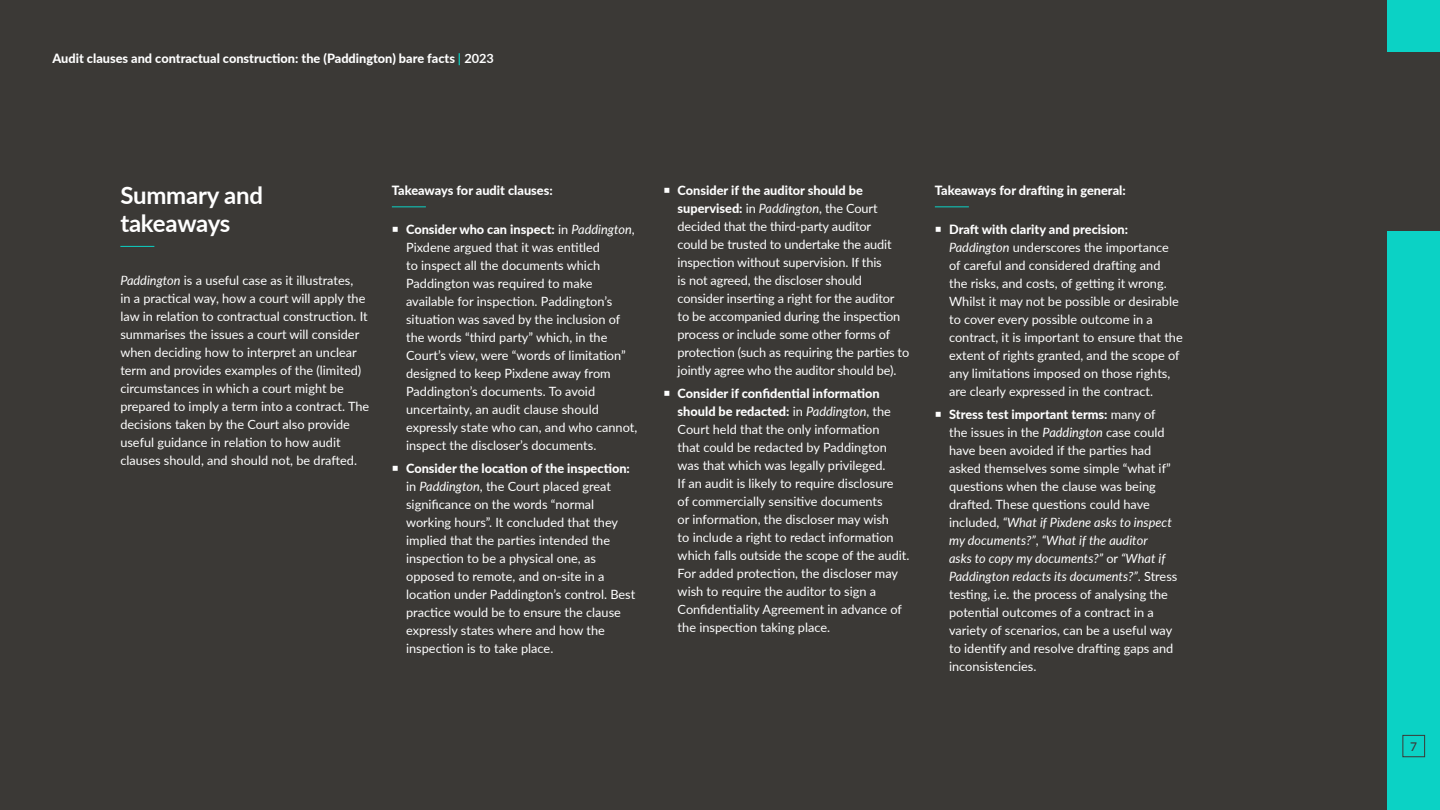
<style>
.page{position:relative;width:1440px;height:810px;background:#fff}
.page>*{position:absolute;margin:0;border:0;box-sizing:border-box;transform-origin:0 0}
.t1{font:700 24px/28.8px "Lato";letter-spacing:-.01em;color:#fff}
.t2{font:12.75px/18px "Lato";color:#fff}
.t3{font:800 12.75px "Lato";color:#fff}
.t4{font:500 12px "Lato";color:#3b3936}
.s1{font-weight:700;color:#0bd2c5}
.s2{font-weight:700}
.s3{font-style:italic}
.s4{font-weight:800}
</style>
<div class="page">
<div style="left:0;top:0;width:1388px;height:810px;background:#3b3936"></div>
<div style="left:1388px;top:0;width:52px;height:810px;background:#0bd2c5"></div>
<svg style="left:120px;top:246px;width:35px;height:1px"></svg>
<svg style="left:392px;top:207px;width:34px;height:1px"></svg>
<svg style="left:935px;top:207px;width:34px;height:1px"></svg>
<div style="left:1388px;top:53px;width:52px;height:178px;background:#3b3936"></div>
<div style="left:1402px;top:735px;width:23px;height:22px;border:1px solid #3b3936"></div>
<p class="t3" style="left:52px;top:49px;width:443px">Audit clauses and contractual construction: the (Paddington) bare facts <span class="s1">|</span> <span class="s2">2023</span></p>
<h1 class="t1" style="left:120px;top:179px;width:144px">Summary and takeaways</h1>
<p class="t2" style="left:120px;top:271px;width:250px"><span class="s3">Paddington</span> is a useful case as it illustrates,<br>in a practical way, how a court will apply the law in relation to contractual construction. It summarises the issues a court will consider when deciding how to interpret an unclear term and provides examples of the (limited) circumstances in which a court might be prepared to imply a term into a contract. The decisions taken by the Court also provide useful guidance in relation to how audit clauses should, and should not, be drafted.</p>
<p class="t3" style="left:392px;top:180px;width:162px">Takeaways for audit clauses:</p>
<p class="t2" style="left:406px;top:219px;width:233px"><span class="s4">Consider who can inspect:</span> in <span class="s3">Paddington</span>, Pixdene argued that it was entitled<br>to inspect all the documents which Paddington was required to make available for inspection. Paddington’s situation was saved by the inclusion of the words “third party” which, in the Court’s view, were “words of limitation” designed to keep Pixdene away from Paddington’s documents. To avoid uncertainty, an audit clause should expressly state who can, and who cannot, inspect the discloser’s documents.</p>
<p class="t2" style="left:406px;top:459px;width:231px"><span class="s4">Consider the location of the inspection: </span>in <span class="s3">Paddington</span>, the Court placed great significance on the words “normal working hours”. It concluded that they implied that the parties intended the inspection to be a physical one, as opposed to remote, and on-site in a location under Paddington’s control. Best practice would be to ensure the clause expressly states where and how the inspection is to take place.</p>
<p class="t2" style="left:678px;top:180px;width:233px"><span class="s4">Consider if the auditor should be supervised:</span> in <span class="s3">Paddington</span>, the Court decided that the third-party auditor<br>could be trusted to undertake the audit inspection without supervision. If this<br>is not agreed, the discloser should consider inserting a right for the auditor to be accompanied during the inspection process or include some other forms of protection (such as requiring the parties to jointly agree who the auditor should be).</p>
<p class="t2" style="left:678px;top:384px;width:233px"><span class="s4">Consider if confidential information should be redacted:</span> in <span class="s3">Paddington</span>, the Court held that the only information<br>that could be redacted by Paddington was that which was legally privileged.<br>If an audit is likely to require disclosure<br>of commercially sensitive documents<br>or information, the discloser may wish<br>to include a right to redact information which falls outside the scope of the audit.<br>For added protection, the discloser may wish to require the auditor to sign a Confidentiality Agreement in advance of the inspection taking place.</p>
<p class="t3" style="left:935px;top:180px;width:192px">Takeaways for drafting in general:</p>
<p class="t2" style="left:949px;top:219px;width:235px"><span class="s4">Draft with clarity and precision:<br></span><span class="s3">Paddington</span> underscores the importance of careful and considered drafting and<br>the risks, and costs, of getting it wrong.<br>Whilst it may not be possible or desirable to cover every possible outcome in a contract, it is important to ensure that the extent of rights granted, and the scope of any limitations imposed on those rights, are clearly expressed in the contract.</p>
<p class="t2" style="left:949px;top:405px;width:230px"><span class="s4">Stress test important terms:</span> many of<br>the issues in the <span class="s3">Paddington</span> case could have been avoided if the parties had asked themselves some simple “what if” questions when the clause was being drafted. These questions could have included, <span class="s3">“What if Pixdene asks to inspect my documents?”</span>, <span class="s3">“What if the auditor<br>asks to copy my documents?”</span> or <span class="s3">“What if Paddington redacts its documents?”</span>. Stress testing, i.e. the process of analysing the potential outcomes of a contract in a variety of scenarios, can be a useful way to identify and resolve drafting gaps and inconsistencies.</p>
<p class="t4" style="left:1410px;top:738px;width:8px">7</p>
</div>
